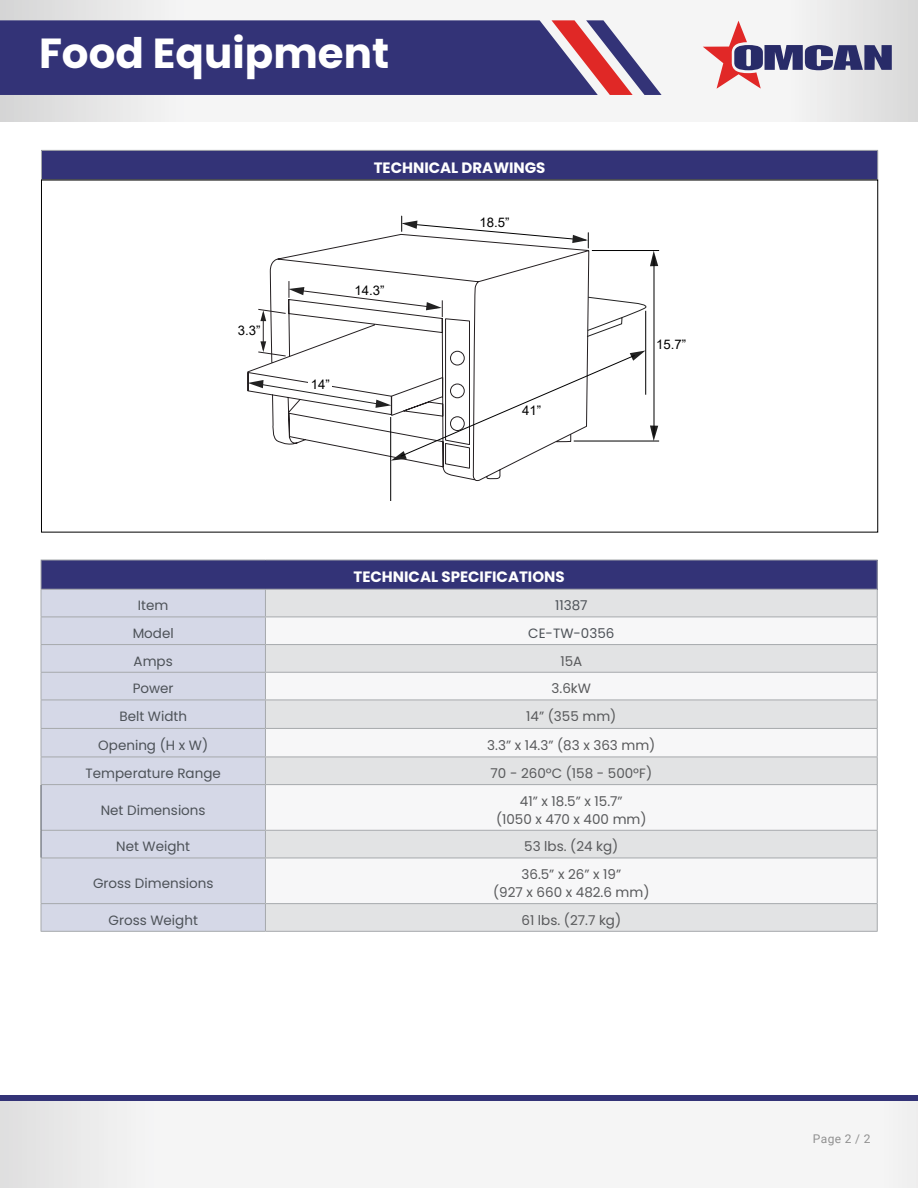
<style>
.page{position:relative;width:918px;height:1188px;background:#fff}
.page>*{position:absolute;margin:0;border:0;box-sizing:border-box;transform-origin:0 0}
.t1{font:700 42px "Poppins";color:#fff}
.t2{font:700 15px "Poppins";color:#fff}
.t3{font:13.5px/18px "Poppins";color:#58595b;text-align:center}
.t4{font:13.5px "Poppins";color:#4d5258}
.t5{font:13.2px "Arial";color:#000}
.t6{font:12px "Roboto";color:#919191}
</style>
<div class="page">
<div style="left:41px;top:150px;width:837px;height:30px;background:#337"></div>
<svg style="left:877px;top:151px;width:1px;height:28px"></svg>
<hr style="left:41px;top:179px;width:837px;height:1px;background:#a6a9ac">
<hr style="left:41px;top:150px;width:837px;height:1px;background:#a6a9ac">
<svg style="left:41px;top:151px;width:1px;height:28px"></svg>
<div style="left:41px;top:560px;width:836px;height:29px;background:#337"></div>
<div style="left:42px;top:590px;width:223px;height:341px;background:#d5d8e7"></div>
<div style="left:266px;top:590px;width:611px;height:341px;background:#e2e3e4"></div>
<svg style="left:266px;top:618px;width:611px;height:285px"></svg>
<hr style="left:41px;top:589px;width:224px;height:1px;background:#a6a9ac">
<hr style="left:265px;top:589px;width:613px;height:1px;background:#a6a9ac">
<hr style="left:41px;top:617px;width:224px;height:1px;background:#a6a9ac">
<hr style="left:265px;top:617px;width:613px;height:1px;background:#a6a9ac">
<hr style="left:41px;top:644px;width:224px;height:1px;background:#a6a9ac">
<hr style="left:265px;top:644px;width:613px;height:1px;background:#a6a9ac">
<hr style="left:41px;top:672px;width:224px;height:1px;background:#a6a9ac">
<hr style="left:265px;top:672px;width:613px;height:1px;background:#a6a9ac">
<hr style="left:41px;top:700px;width:224px;height:1px;background:#a6a9ac">
<hr style="left:265px;top:700px;width:613px;height:1px;background:#a6a9ac">
<hr style="left:41px;top:728px;width:224px;height:1px;background:#a6a9ac">
<hr style="left:265px;top:728px;width:613px;height:1px;background:#a6a9ac">
<hr style="left:41px;top:757px;width:224px;height:1px;background:#a6a9ac">
<hr style="left:265px;top:757px;width:613px;height:1px;background:#a6a9ac">
<svg style="left:265px;top:590px;width:1px;height:194px"></svg>
<hr style="left:41px;top:784px;width:224px;height:1px;background:#a6a9ac">
<hr style="left:265px;top:784px;width:613px;height:1px;background:#a6a9ac">
<hr style="left:265px;top:785px;width:1px;height:45px;background:#a6a9ac">
<hr style="left:41px;top:830px;width:224px;height:1px;background:#a6a9ac">
<hr style="left:265px;top:830px;width:613px;height:1px;background:#a6a9ac">
<svg style="left:265px;top:831px;width:1px;height:27px"></svg>
<hr style="left:41px;top:858px;width:224px;height:1px;background:#a6a9ac">
<hr style="left:265px;top:858px;width:613px;height:1px;background:#a6a9ac">
<hr style="left:265px;top:858px;width:1px;height:45px;background:#a6a9ac">
<hr style="left:41px;top:903px;width:224px;height:1px;background:#a6a9ac">
<hr style="left:265px;top:903px;width:613px;height:1px;background:#a6a9ac">
<svg style="left:265px;top:904px;width:1px;height:27px"></svg>
<hr style="left:41px;top:931px;width:224px;height:1px;background:#a6a9ac">
<hr style="left:265px;top:931px;width:613px;height:1px;background:#a6a9ac">
<hr style="left:41px;top:560px;width:224px;height:1px;background:#a6a9ac">
<hr style="left:265px;top:560px;width:613px;height:1px;background:#a6a9ac">
<svg style="left:41px;top:560px;width:1px;height:224px"></svg>
<svg style="left:877px;top:560px;width:1px;height:224px"></svg>
<hr style="left:877px;top:785px;width:1px;height:45px;background:#a6a9ac">
<svg style="left:877px;top:831px;width:1px;height:27px"></svg>
<hr style="left:41px;top:858px;width:1px;height:45px;background:#a6a9ac">
<hr style="left:877px;top:858px;width:1px;height:45px;background:#a6a9ac">
<svg style="left:41px;top:904px;width:1px;height:27px"></svg>
<svg style="left:877px;top:904px;width:1px;height:27px"></svg>
<hr style="left:41px;top:785px;width:1px;height:45px;background:#4d5258">
<svg style="left:41px;top:830px;width:1px;height:28px"></svg>
<svg style="left:247px;top:234px;width:346px;height:299px"></svg>
<svg style="left:401px;top:216px;width:188px;height:32px"></svg>
<svg style="left:650px;top:251px;width:8px;height:15px"></svg>
<svg style="left:650px;top:426px;width:8px;height:15px"></svg>
<hr style="left:592px;top:250px;width:67px;height:1px;background:#000">
<hr style="left:574px;top:441px;width:85px;height:1px;background:#000">
<hr style="left:654px;top:256px;width:1px;height:180px;background:#000">
<svg style="left:586px;top:296px;width:61px;height:14px"></svg>
<svg style="left:390px;top:310px;width:257px;height:192px"></svg>
<svg style="left:257px;top:280px;width:186px;height:77px"></svg>
<svg style="left:248px;top:380px;width:143px;height:28px"></svg>
<div style="left:309px;top:376px;width:23px;height:12px;background:#fff"></div>
<svg style="left:0;top:0;width:918px;height:122px"></svg>
<div style="left:0;top:20px;width:552px;height:75px;background:#337"></div>
<svg style="left:552px;top:20px;width:110px;height:75px"></svg>
<svg style="left:703px;top:21px;width:189px;height:68px"></svg>
<div style="left:0;top:1101px;width:918px;height:87px;background:linear-gradient(to right,#eee,#f8f8f8)"></div>
<div style="left:0;top:1096px;width:918px;height:5px;background:#337"></div>
<h1 class="t1" style="left:39px;top:29px;width:352px">Food Equipment</h1>
<p class="t2" style="left:374px;top:159px;width:173px">TECHNICAL DRAWINGS</p>
<p class="t5" style="left:238px;top:321px;width:24px">3.3”</p>
<p class="t5" style="left:355px;top:281px;width:32px">14.3”</p>
<p class="t5" style="left:311px;top:376px;width:21px">14”</p>
<p class="t5" style="left:479px;top:213px;width:32px">18.5”</p>
<p class="t5" style="left:522px;top:401px;width:21px">41”</p>
<p class="t2" style="left:354px;top:569px;width:213px">TECHNICAL SPECIFICATIONS</p>
<p class="t5" style="left:656px;top:335px;width:32px">15.7”</p>
<p class="t4" style="left:138px;top:598px;width:32px">Item</p>
<p class="t4" style="left:555px;top:598px;width:34px">11387</p>
<p class="t4" style="left:133px;top:625px;width:43px">Model</p>
<p class="t4" style="left:528px;top:625px;width:88px">CE-TW-0356</p>
<p class="t4" style="left:134px;top:653px;width:41px">Amps</p>
<p class="t3" style="left:560px;top:652px;width:23px">15A</p>
<p class="t4" style="left:133px;top:681px;width:42px">Power</p>
<p class="t3" style="left:552px;top:680px;width:41px">3.6kW</p>
<p class="t4" style="left:119px;top:709px;width:69px">Belt Width</p>
<p class="t3" style="left:526px;top:708px;width:92px">14” (355 mm)</p>
<p class="t4" style="left:98px;top:737px;width:111px">Opening (H x W)</p>
<p class="t3" style="left:487px;top:736px;width:170px">3.3” x 14.3” (83 x 363 mm)</p>
<p class="t4" style="left:86px;top:765px;width:137px">Temperature Range</p>
<p class="t3" style="left:491px;top:764px;width:163px">70 - 260ºC (158 - 500ºF)</p>
<p class="t4" style="left:101px;top:802px;width:106px">Net Dimensions</p>
<p class="t3" style="left:496px;top:792px;width:152px">41” x 18.5” x 15.7”<br>(1050 x 470 x 400 mm)</p>
<p class="t4" style="left:116px;top:839px;width:75px">Net Weight</p>
<p class="t3" style="left:524px;top:838px;width:96px">53 lbs. (24 kg)</p>
<p class="t4" style="left:93px;top:875px;width:122px">Gross Dimensions</p>
<p class="t3" style="left:493px;top:865px;width:158px">36.5” x 26” x 19”<br>(927 x 660 x 482.6 mm)</p>
<p class="t4" style="left:109px;top:912px;width:91px">Gross Weight</p>
<p class="t3" style="left:521px;top:911px;width:101px">61 lbs. (27.7 kg)</p>
<p class="t6" style="left:813px;top:1130px;width:59px">Page 2 / 2</p>
</div>
